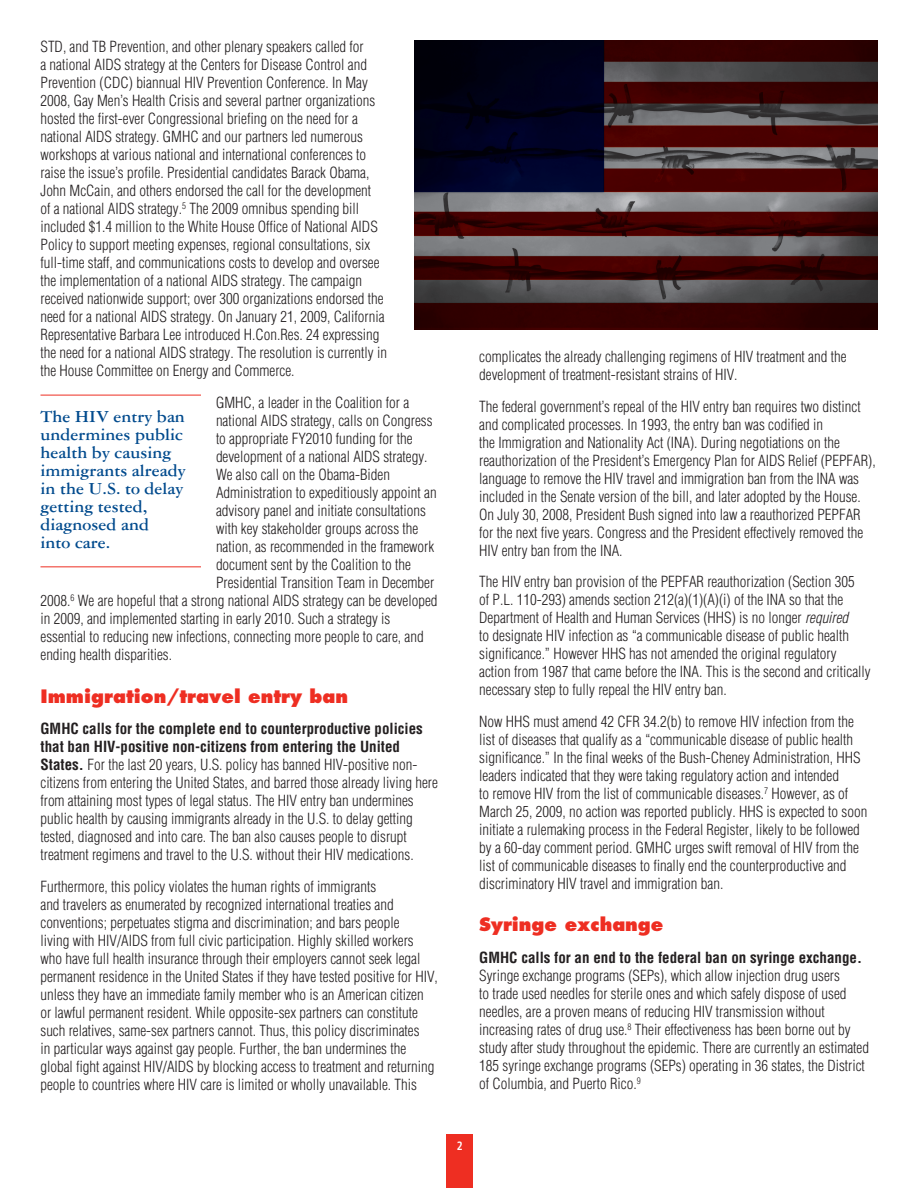
<style>
.page{position:relative;width:918px;height:1188px;background:#fff}
.page>*{position:absolute;margin:0;border:0;box-sizing:border-box;transform-origin:0 0}
.t1{font:700 18px/18px "Garamond Three";color:#004a8d}
.t2{font:800 18px "Futura";color:#ee2e22}
.t3{font:300 condensed 15px/18px "Helvetica";color:#231f20}
.t4{font:700 condensed 15px "Helvetica";color:#231f20}
.t5{font:700 condensed 12px "Frutiger";color:#fff;scale:.95 1}
.s1{font-weight:700}
.s2{font-style:italic}
</style>
<div class="page">
<hr style="left:40px;top:395px;width:161px;height:1px;background:#ee2e22">
<hr style="left:40px;top:566px;width:161px;height:1px;background:#ee2e22">
<div style="left:446px;top:1134px;width:27px;height:54px;background:#ee2e22"></div>
<img style="left:414px;top:40px;width:464px;height:290px">
<p class="t3" style="left:40px;top:38px;width:348px">STD, and TB Prevention, and other plenary speakers called for<br>a national AIDS strategy at the Centers for Disease Control and Prevention (CDC) biannual HIV Prevention Conference. In May 2008, Gay Men’s Health Crisis and several partner organizations hosted the first-ever Congressional briefing on the need for a national AIDS strategy. GMHC and our partners led numerous workshops at various national and international conferences to raise the issue’s profile. Presidential candidates Barack Obama, John McCain, and others endorsed the call for the development<br>of a national AIDS strategy.<sup>5</sup> The 2009 omnibus spending bill included $1.4 million to the White House Office of National AIDS Policy to support meeting expenses, regional consultations, six full-time staff, and communications costs to develop and oversee the implementation of a national AIDS strategy. The campaign received nationwide support; over 300 organizations endorsed the need for a national AIDS strategy. On January 21, 2009, California Representative Barbara Lee introduced H.Con.Res. 24 expressing the need for a national AIDS strategy. The resolution is currently in the House Committee on Energy and Commerce.</p>
<p class="t3" style="left:216px;top:393px;width:195px">GMHC, a leader in the Coalition for a</p>
<p class="t3" style="left:216px;top:411px;width:218px">national AIDS strategy, calls on Congress</p>
<p class="t3" style="left:216px;top:429px;width:198px">to appropriate FY2010 funding for the</p>
<p class="t3" style="left:216px;top:447px;width:213px">development of a national AIDS strategy.</p>
<p class="t3" style="left:216px;top:465px;width:176px">We also call on the Obama-Biden</p>
<p class="t3" style="left:216px;top:483px;width:222px">Administration to expeditiously appoint an</p>
<p class="t3" style="left:216px;top:501px;width:211px">advisory panel and initiate consultations</p>
<p class="t3" style="left:216px;top:519px;width:204px">with key stakeholder groups across the</p>
<p class="t3" style="left:216px;top:537px;width:220px">nation, as recommended in the framework</p>
<p class="t3" style="left:216px;top:555px;width:196px">document sent by the Coalition to the</p>
<p class="t3" style="left:216px;top:573px;width:220px">Presidential Transition Team in December</p>
<p class="t3" style="left:41px;top:591px;width:399px">2008.<sup>6</sup> We are hopeful that a strong national AIDS strategy can be developed</p>
<p class="t3" style="left:41px;top:609px;width:351px">in 2009, and implemented starting in early 2010. Such a strategy is</p>
<p class="t3" style="left:41px;top:627px;width:385px">essential to reducing new infections, connecting more people to care, and</p>
<p class="t3" style="left:41px;top:645px;width:133px">ending health disparities.</p>
<p class="t2" style="left:40px;top:685px;width:309px">Immigration/travel entry ban</p>
<p class="t3" style="left:40px;top:720px;width:399px"><span class="s1">GMHC calls for the complete end to counterproductive policies that ban HIV-positive non-citizens from entering the United States.</span> For the last 20 years, U.S. policy has banned HIV-positive non&shy;citizens from entering the United States, and barred those already living here from attaining most types of legal status. The HIV entry ban undermines public health by causing immigrants already in the U.S. to delay getting tested, diagnosed and into care. The ban also causes people to disrupt treatment regimens and travel to the U.S. without their HIV medications.</p>
<p class="t3" style="left:40px;top:877px;width:399px">Furthermore, this policy violates the human rights of immigrants<br>and travelers as enumerated by recognized international treaties and conventions; perpetuates stigma and discrimination; and bars people<br>living with HIV/AIDS from full civic participation. Highly skilled workers who have full health insurance through their employers cannot seek legal permanent residence in the United States if they have tested positive for HIV, unless they have an immediate family member who is an American citizen or lawful permanent resident. While opposite-sex partners can constitute such relatives, same-sex partners cannot. Thus, this policy discriminates<br>in particular ways against gay people. Further, the ban undermines the global fight against HIV/AIDS by blocking access to treatment and returning people to countries where HIV care is limited or wholly unavailable. This</p>
<p class="t1" style="left:40px;top:408px;width:147px">The HIV entry ban undermines public health by causing immigrants already in the U.S. to delay getting tested, diagnosed and<br>into care.</p>
<p class="t3" style="left:479px;top:348px;width:369px">complicates the already challenging regimens of HIV treatment and the development of treatment-resistant strains of HIV.</p>
<p class="t3" style="left:479px;top:397px;width:398px">The federal government’s repeal of the HIV entry ban requires two distinct and complicated processes. In 1993, the entry ban was codified in<br>the Immigration and Nationality Act (INA). During negotiations on the reauthorization of the President’s Emergency Plan for AIDS Relief (PEPFAR), language to remove the HIV travel and immigration ban from the INA was included in the Senate version of the bill, and later adopted by the House.<br>On July 30, 2008, President Bush signed into law a reauthorized PEPFAR for the next five years. Congress and the President effectively removed the HIV entry ban from the INA.</p>
<p class="t3" style="left:479px;top:573px;width:393px">The HIV entry ban provision of the PEPFAR reauthorization (Section 305<br>of P.L. 110-293) amends section 212(a)(1)(A)(i) of the INA so that the Department of Health and Human Services (HHS) is no longer <span class="s2">required<br></span>to designate HIV infection as “a communicable disease of public health significance.” However HHS has not amended the original regulatory action from 1987 that came before the INA. This is the second and critically necessary step to fully repeal the HIV entry ban.</p>
<p class="t3" style="left:479px;top:712px;width:390px">Now HHS must amend 42 CFR 34.2(b) to remove HIV infection from the list of diseases that qualify as a “communicable disease of public health significance.” In the final weeks of the Bush-Cheney Administration, HHS leaders indicated that they were taking regulatory action and intended<br>to remove HIV from the list of communicable diseases.<sup>7</sup> However, as of March 25, 2009, no action was reported publicly. HHS is expected to soon initiate a rulemaking process in the Federal Register, likely to be followed by a 60-day comment period. GMHC urges swift removal of HIV from the list of communicable diseases to finally end the counterproductive and discriminatory HIV travel and immigration ban.</p>
<p class="t2" style="left:479px;top:914px;width:186px">Syringe exchange</p>
<p class="t4" style="left:479px;top:948px;width:384px">GMHC calls for an end to the federal ban on syringe exchange.</p>
<p class="t3" style="left:479px;top:966px;width:391px">Syringe exchange programs (SEPs), which allow injection drug users<br>to trade used needles for sterile ones and which safely dispose of used needles, are a proven means of reducing HIV transmission without increasing rates of drug use.<sup>8</sup> Their effectiveness has been borne out by study after study throughout the epidemic. There are currently an estimated 185 syringe exchange programs (SEPs) operating in 36 states, the District of Columbia, and Puerto Rico.<sup>9</sup></p>
<p class="t5" style="left:457px;top:1138px;width:8px">2</p>
</div>
